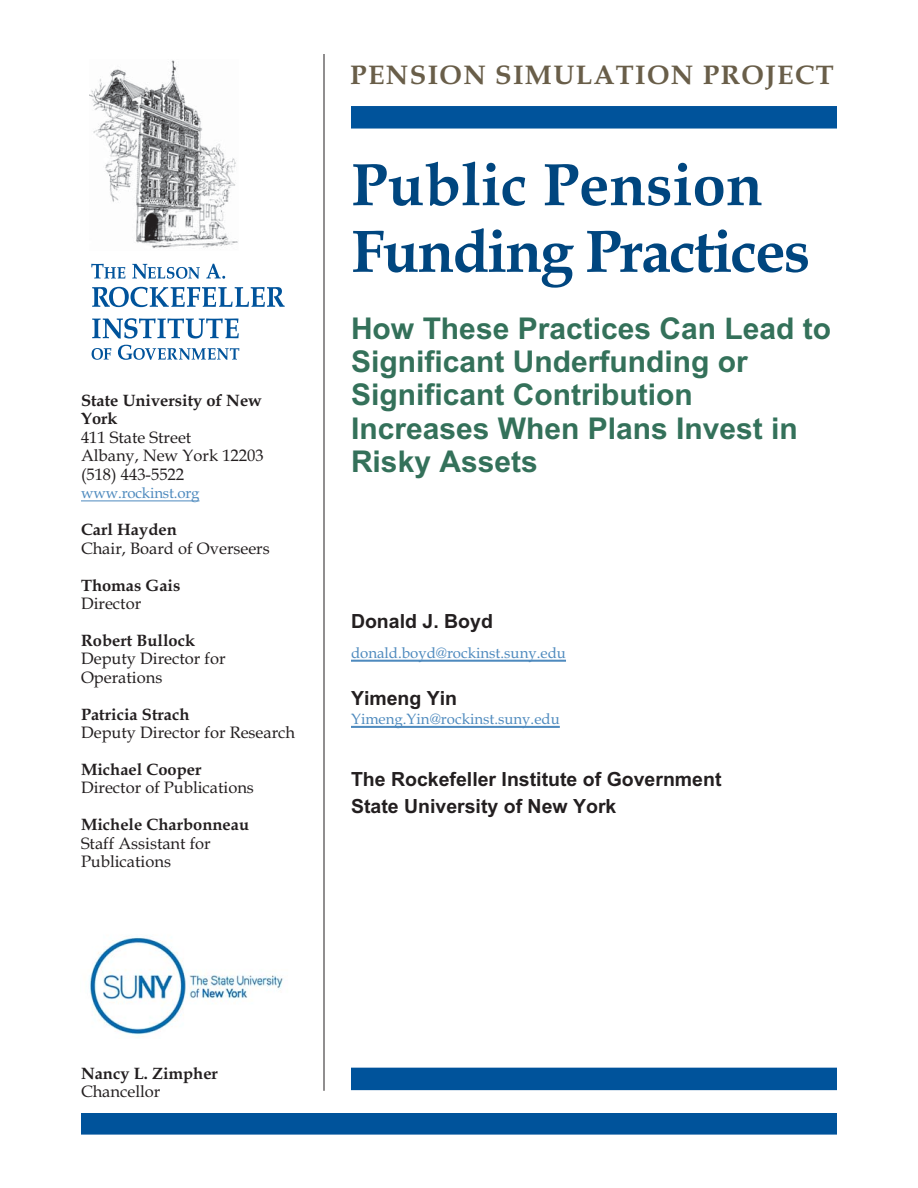
<style>
.page{position:relative;width:918px;height:1188px;background:#fff}
.page>*{position:absolute;margin:0;border:0;box-sizing:border-box;transform-origin:0 0}
.t1{font:700 60px/66.6px "Book Antiqua";letter-spacing:-.03em;color:#00467f}
.t2{font:700 30px/33.3px "Arial";color:#34715a}
.t3{font:700 27px "Book Antiqua";letter-spacing:.05em;color:#695e49}
.t4{font:700 19.5px/26.7px "Arial";color:#231f20}
.t5{font:16.5px/18.5px "Book Antiqua";color:#231f20}
.t6{font:700 16.5px/18.3px "Book Antiqua";color:#231f20}
.t7{font:15px "Book Antiqua";color:#4e8abe}
</style>
<div class="page">
<div style="left:81px;top:1113px;width:756px;height:22px;background:#00539b"></div>
<hr style="left:324px;top:54px;width:1px;height:1037px;background:#231f20">
<hr style="left:351px;top:660px;width:215px;height:2px;background:#4e8abe">
<hr style="left:351px;top:726px;width:209px;height:2px;background:#4e8abe">
<div style="left:351px;top:106px;width:486px;height:23px;background:#00539b"></div>
<div style="left:351px;top:1068px;width:486px;height:22px;background:#00539b"></div>
<svg style="left:91px;top:264px;width:34px;height:15px"></svg>
<svg style="left:132px;top:264px;width:68px;height:15px"></svg>
<svg style="left:206px;top:264px;width:19px;height:15px"></svg>
<svg style="left:92px;top:348px;width:19px;height:12px"></svg>
<svg style="left:118px;top:345px;width:121px;height:15px"></svg>
<svg style="left:92px;top:287px;width:193px;height:20px"></svg>
<svg style="left:92px;top:318px;width:147px;height:21px"></svg>
<img style="left:90px;top:60px;width:148px;height:188px">
<hr style="left:81px;top:500px;width:119px;height:1px;background:#4e8abe">
<img style="left:89px;top:936px;width:195px;height:101px">
<p class="t6" style="left:81px;top:393px;width:183px">State University of New<br>York</p>
<p class="t5" style="left:81px;top:430px;width:184px">411 State Street<br>Albany, New York 12203 (518) 443-5522</p>
<p class="t7" style="left:81px;top:487px;width:120px">www.rockinst.org</p>
<p class="t6" style="left:81px;top:522px;width:97px">Carl Hayden</p>
<p class="t5" style="left:81px;top:541px;width:190px">Chair, Board of Overseers</p>
<p class="t6" style="left:81px;top:578px;width:101px">Thomas Gais</p>
<p class="t5" style="left:81px;top:596px;width:62px">Director</p>
<p class="t6" style="left:81px;top:633px;width:116px">Robert Bullock</p>
<p class="t5" style="left:81px;top:651px;width:146px">Deputy Director for<br>Operations</p>
<p class="t6" style="left:81px;top:707px;width:110px">Patricia Strach</p>
<p class="t5" style="left:81px;top:725px;width:216px">Deputy Director for Research</p>
<p class="t6" style="left:81px;top:762px;width:122px">Michael Cooper</p>
<p class="t5" style="left:81px;top:780px;width:174px">Director of Publications</p>
<p class="t6" style="left:81px;top:817px;width:170px">Michele Charbonneau</p>
<p class="t5" style="left:81px;top:836px;width:131px">Staff Assistant for<br>Publications</p>
<h3 class="t3" style="left:350px;top:64px;width:485px">PENSION SIMULATION PROJECT</h3>
<h1 class="t1" style="left:351px;top:158px;width:461px">Public Pension<br>Funding Practices</h1>
<h2 class="t2" style="left:351px;top:314px;width:482px">How These Practices Can Lead to<br>Significant Underfunding or<br>Significant Contribution<br>Increases When Plans Invest in<br>Risky Assets</h2>
<p class="t4" style="left:351px;top:610px;width:143px">Donald J. Boyd</p>
<p class="t7" style="left:351px;top:647px;width:216px">donald.boyd@rockinst.suny.edu</p>
<p class="t4" style="left:351px;top:686px;width:108px">Yimeng Yin</p>
<p class="t7" style="left:351px;top:713px;width:210px">Yimeng.Yin@rockinst.suny.edu</p>
<p class="t4" style="left:351px;top:768px;width:372px">The Rockefeller Institute of Government<br>State University of New York</p>
<p class="t6" style="left:81px;top:1066px;width:139px">Nancy L. Zimpher</p>
<p class="t5" style="left:81px;top:1084px;width:81px">Chancellor</p>
</div>
